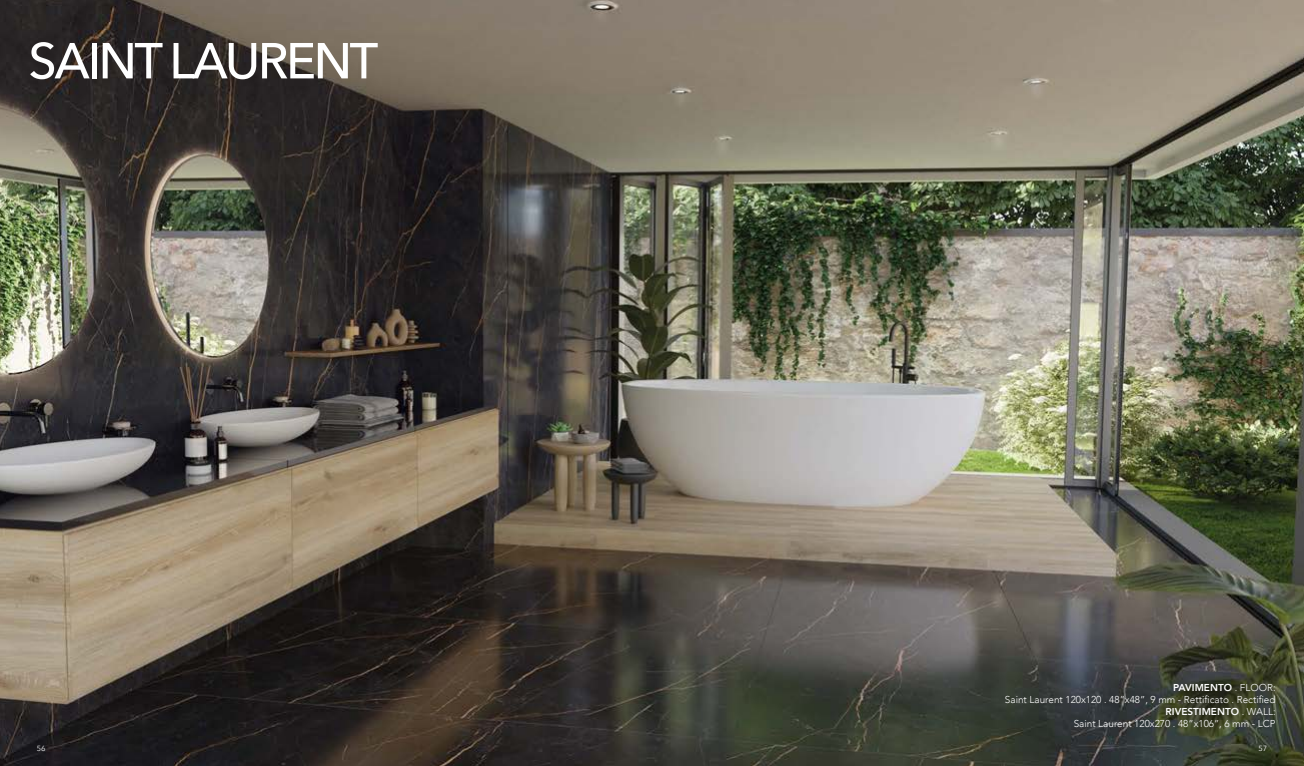
<style>
.page{position:relative;width:1304px;height:766px;background:#fff}
.page>*{position:absolute;margin:0;border:0;box-sizing:border-box;transform-origin:0 0}
.t1{font:500 50px "Avenir Next";letter-spacing:-.05em;color:#fff}
.t2{font:300 10px/12px "Avenir";color:#fff;text-align:right}
.t3{font:7.5px "Avenir Next";color:#fff}
.s1{font-weight:800}
</style>
<div class="page">
<img style="left:0;top:0;width:1304px;height:765px">
<h1 class="t1" style="left:28px;top:18px;width:351px">SAINT LAURENT</h1>
<p class="t2" style="left:1005px;top:681px;width:272px"><span class="s1">PAVIMENTO</span> . FLOOR:<br>Saint Laurent 120x120 . 48”x48”, 9 mm - Rettificato . Rectified <span class="s1">RIVESTIMENTO</span> . WALL:<br>Saint Laurent 120x270 . 48”x106”, 6 mm - LCP</p>
<p class="t3" style="left:37px;top:742px;width:10px">56</p>
<p class="t3" style="left:1258px;top:742px;width:10px">57</p>
</div>
